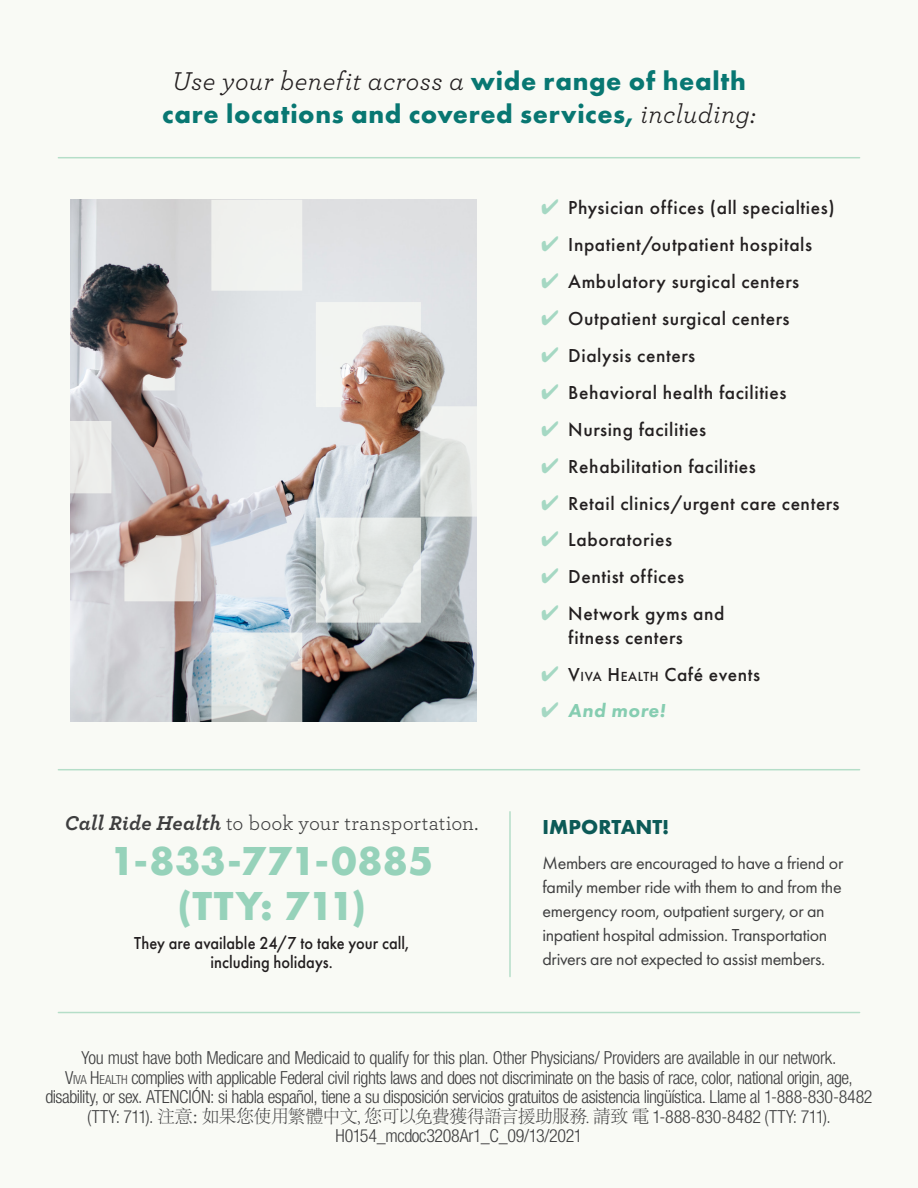
<style>
.page{position:relative;width:918px;height:1188px;background:#f9faf5}
.page>*{position:absolute;margin:0;border:0;box-sizing:border-box;transform-origin:0 0}
.t1{font:700 42px/45px "Futura PT";letter-spacing:.005em;color:#96d2ba;text-align:center}
.t2{font:700 27px/32.4px "Futura PT";letter-spacing:.025em;color:#087772;text-align:center}
.t3{font:21px "Archer";letter-spacing:.01em;color:#3e3e3f}
.t4{font:700 21px "Futura PT";color:#0c5a57}
.t5{font:500 19.5px/23.4px "Futura PT";letter-spacing:.03em;color:#231f20}
.t6{font:italic 800 19.5px "Futura PT";letter-spacing:.03em;color:#86cdb1}
.t7{font:300 condensed 18px/19.5px "Helvetica Neue";letter-spacing:-.025em;color:#3e3e3f;text-align:center}
.t8{font:18px/24px "Futura PT";letter-spacing:-.02em;color:#3e3e3f}
.t9{font:500 18px/19.5px "Futura PT";color:#231f20;text-align:center;scale:.91 1}
.s1{font-family:"Archer";font-weight:400;font-style:italic;color:#231f20}
.s2{font-weight:700;font-style:italic}
.s3{color:#a5d8c3}
.s4{font-style:inherit}
.s5{font-size:13.65px}
.s6{font-size:12.6px}
.s7{font-family:"Adobe Song Std";font-stretch:normal}
</style>
<div class="page">
<hr style="left:58px;top:1012px;width:802px;height:1px;background:#b5dec8">
<hr style="left:58px;top:157px;width:802px;height:1px;background:#b5dec8">
<hr style="left:58px;top:769px;width:802px;height:1px;background:#b5dec8">
<hr style="left:509px;top:812px;width:2px;height:165px;background:#b5dec8">
<img style="left:70px;top:200px;width:407px;height:522px">
<div style="left:211px;top:200px;width:91px;height:91px;background:#f0f1ee"></div>
<svg style="left:211px;top:633px;width:91px;height:89px;fill:#e0e6e7"></svg>
<svg style="left:438px;top:406px;width:39px;height:111px;fill:#e4e7e5"></svg>
<div style="left:70px;top:421px;width:21px;height:72px;background:#eaeae8"></div>
<svg style="left:316px;top:565px;width:105px;height:58px;fill:#e0e4e1"></svg>
<svg style="left:124px;top:565px;width:77px;height:36px;fill:#e9e9e8"></svg>
<img style="left:91px;top:281px;width:347px;height:284px">
<p class="t2" style="left:162px;top:65px;width:595px"><span class="s1">Use your benefit across a</span> wide range of health care locations and covered services, <span class="s1">including:</span></p>
<p class="t3" style="left:65px;top:809px;width:415px"><span class="s2">Call Ride Health</span> to book your transportation.</p>
<p class="t1" style="left:110px;top:838px;width:325px">1-833-771-0885 (TTY: 711)</p>
<p class="t9" style="left:134px;top:933px;width:303px">They are available 24/7 to take your call, including holidays.</p>
<p class="t5" style="left:541px;top:196px;width:295px"><span class="s3">✔</span> Physician offices (all specialties)</p>
<p class="t5" style="left:541px;top:233px;width:272px"><span class="s3">✔</span> Inpatient/outpatient hospitals</p>
<p class="t5" style="left:541px;top:270px;width:259px"><span class="s3">✔</span> Ambulatory surgical centers</p>
<p class="t5" style="left:541px;top:307px;width:250px"><span class="s3">✔</span> Outpatient surgical centers</p>
<p class="t5" style="left:541px;top:344px;width:155px"><span class="s3">✔</span> Dialysis centers</p>
<p class="t5" style="left:541px;top:381px;width:247px"><span class="s3">✔</span> Behavioral health facilities</p>
<p class="t5" style="left:541px;top:418px;width:166px"><span class="s3">✔</span> Nursing facilities</p>
<p class="t5" style="left:541px;top:454px;width:216px"><span class="s3">✔</span> Rehabilitation facilities</p>
<p class="t5" style="left:541px;top:491px;width:300px"><span class="s3">✔</span> Retail clinics/urgent care centers</p>
<p class="t5" style="left:541px;top:528px;width:132px"><span class="s3">✔</span> Laboratories</p>
<p class="t5" style="left:541px;top:565px;width:144px"><span class="s3">✔</span> Dentist offices</p>
<p class="t5" style="left:568px;top:602px;width:158px;text-indent:-27px"><span class="s3">✔</span> Network gyms and fitness centers</p>
<p class="t5" style="left:541px;top:662px;width:220px"><span class="s3">✔</span> <span class="s4">V</span><span class="s5">IVA</span> <span class="s4">H</span><span class="s5">EALTH</span> Café events</p>
<p class="t6" style="left:541px;top:699px;width:125px"><span class="s3">✔</span> And more!</p>
<p class="t4" style="left:543px;top:814px;width:128px">IMPORTANT!</p>
<p class="t8" style="left:543px;top:851px;width:302px">Members are encouraged to have a friend or family member ride with them to and from the emergency room, outpatient surgery, or an inpatient hospital admission. Transportation drivers are not expected to assist members.</p>
<p class="t7" style="left:45px;top:1048px;width:829px">You must have both Medicare and Medicaid to qualify for this plan. Other Physicians/ Providers are available in our network.<br><span class="s4">V</span><span class="s6">IVA</span> <span class="s4">H</span><span class="s6">EALTH</span> complies with applicable Federal civil rights laws and does not discriminate on the basis of race, color, national origin, age, disability, or sex. ATENCIÓN: si habla español, tiene a su disposición servicios gratuitos de asistencia lingüística. Llame al 1-888-830-8482 (TTY: 711). <span class="s7">注意：如果您使用繁體中文, 您可以免費獲得語言援助服務. 請致 電</span> 1-888-830-8482 (TTY: 711).</p>
<p class="t7" style="left:335px;top:1126px;width:249px">H0154_mcdoc3208Ar1_C_09/13/2021</p>
</div>
